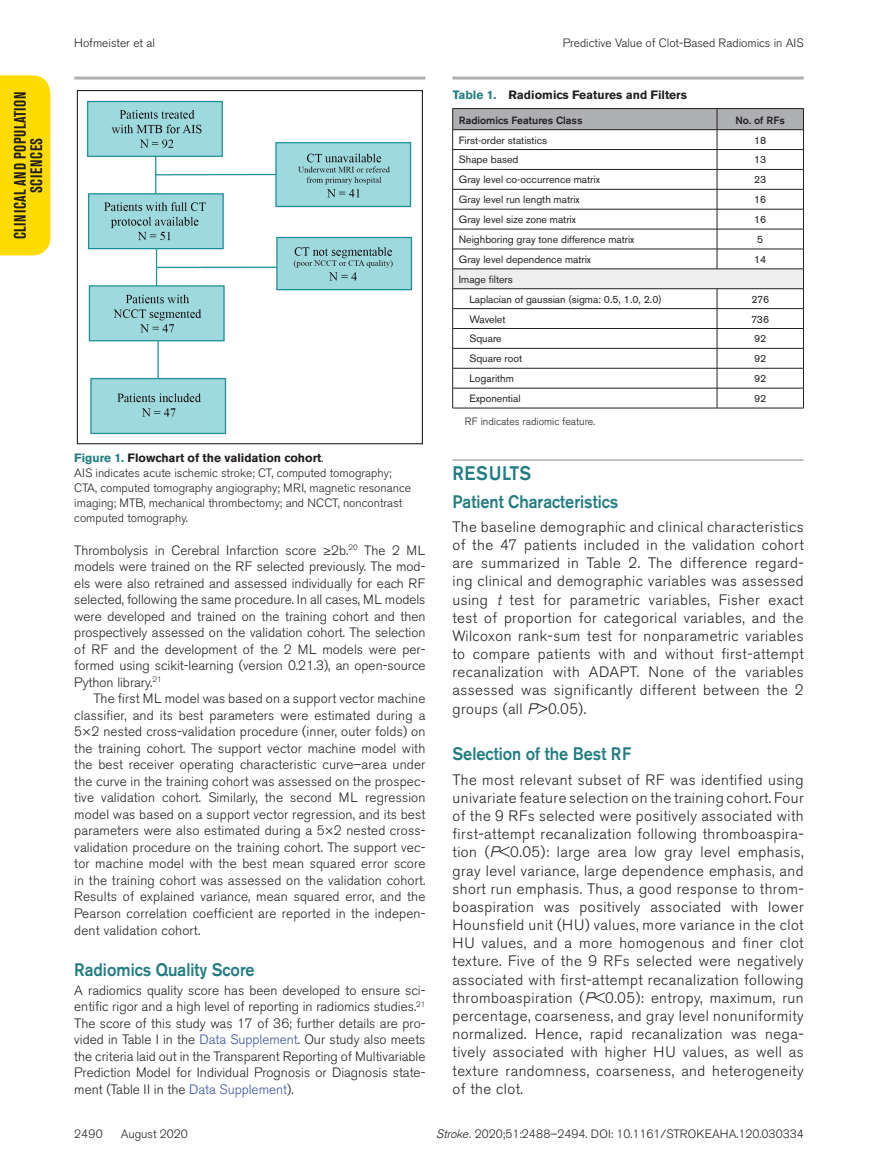
<style>
.page{position:relative;width:878px;height:1175px;background:#fff}
.page>*{position:absolute;margin:0;border:0;box-sizing:border-box;transform-origin:0 0}
.t1{font:500 19.5px "Akzidenz Grotesk BE";letter-spacing:.04em;color:#227d82;scale:.9 1}
.t2{font:500 18px "Akzidenz Grotesk BE";color:#227d82;scale:.9 1}
.t3{font:700 condensed 16.5px/16.5px "Akzidenz Grotesk BE";letter-spacing:.045em;color:#231f20;text-align:center;scale:.9 1}
.t4{font:300 15px/18.1px "Akzidenz Grotesk BE";letter-spacing:.03em;color:#231f20;text-align:justify}
.t5{font:300 13.5px/16.5px "Akzidenz Grotesk BE";color:#231f20;text-align:justify}
.t6{font:300 12px/15px "Akzidenz Grotesk BE";color:#231f20}
.t7{font:700 12px "Akzidenz Grotesk BE";color:#231f20}
.t8{font:10.5px/20px "Akzidenz Grotesk BE";color:#231f20}
.t9{font:500 10.5px "Akzidenz Grotesk BE";color:#231f20}
.t10{font:300 10.5px "Akzidenz Grotesk BE";color:#231f20}
.s1{color:#227d82}
.s2{font-weight:700;color:#227d82}
.s3{font-weight:700}
.s4{font-family:"Myriad Pro";font-weight:400}
.s5{color:#3a53a3}
.s6{font-family:"Akzidenz Grotesk";font-style:italic}
</style>
<div class="page">
<svg style="left:74px;top:76px;width:351px;height:4px"></svg>
<svg style="left:452px;top:76px;width:351px;height:4px"></svg>
<div style="left:0;top:75px;width:50px;height:180px;background:#ffdc01"></div>
<hr style="left:452px;top:459px;width:351px;height:2px;background:#aeafb3">
<svg style="left:76px;top:90px;width:347px;height:355px"></svg>
<hr style="left:452px;top:108px;width:265px;height:1px;background:#231f20">
<hr style="left:717px;top:108px;width:86px;height:1px;background:#231f20">
<svg style="left:452px;top:109px;width:352px;height:299px"></svg>
<hr style="left:452px;top:408px;width:265px;height:1px;background:#231f20">
<hr style="left:717px;top:408px;width:86px;height:1px;background:#231f20">
<p class="t3" style="left:12px;top:239px;width:165px;rotate:-90deg">CLINICAL AND POPULATION<br>SCIENCES</p>
<p class="t6" style="left:74px;top:36px;width:82px">Hofmeister et al</p>
<p class="t6" style="left:562px;top:36px;width:242px">Predictive Value of Clot-Based Radiomics in AIS</p>
<p class="t7" style="left:452px;top:88px;width:236px"><span class="s1">Table 1.</span> Radiomics Features and Filters</p>
<p class="t9" style="left:459px;top:113px;width:125px">Radiomics Features Class</p>
<p class="t9" style="left:735px;top:113px;width:51px">No. of RFs</p>
<p class="t8" style="left:459px;top:130px;width:90px">First-order statistics</p>
<p class="t8" style="left:754px;top:130px;width:14px">18</p>
<p class="t8" style="left:459px;top:150px;width:61px">Shape based</p>
<p class="t8" style="left:754px;top:150px;width:14px">13</p>
<p class="t8" style="left:459px;top:170px;width:142px">Gray level co-occurrence matrix</p>
<p class="t8" style="left:754px;top:170px;width:14px">23</p>
<p class="t8" style="left:459px;top:189px;width:122px">Gray level run length matrix</p>
<p class="t8" style="left:754px;top:189px;width:14px">16</p>
<p class="t8" style="left:459px;top:209px;width:119px">Gray level size zone matrix</p>
<p class="t8" style="left:754px;top:209px;width:14px">16</p>
<p class="t8" style="left:459px;top:229px;width:177px">Neighboring gray tone difference matrix</p>
<p class="t8" style="left:757px;top:229px;width:8px">5</p>
<p class="t8" style="left:459px;top:249px;width:134px">Gray level dependence matrix</p>
<p class="t8" style="left:754px;top:249px;width:14px">14</p>
<p class="t8" style="left:469px;top:269px;width:194px;text-indent:-10px">Image filters<br>Laplacian of gaussian (sigma: 0.5, 1.0, 2.0)</p>
<p class="t8" style="left:751px;top:289px;width:19px">276</p>
<p class="t6" style="left:74px;top:451px;width:338px"><span class="s2">Figure 1.</span> <span class="s3">Flowchart of the validation cohort</span>.<br>AIS indicates acute ischemic stroke; CT, computed tomography; CTA, computed tomography angiography; MRI, magnetic resonance imaging; MTB, mechanical thrombectomy; and NCCT, noncontrast computed tomography.</p>
<p class="t5" style="left:74px;top:542px;width:353px">Thrombolysis in Cerebral Infarction score <span class="s4">≥</span>2b.<sup>20</sup> The 2 ML models were trained on the RF selected previously. The mod&shy;els were also retrained and assessed individually for each RF selected, following the same procedure. In all cases, ML models were developed and trained on the training cohort and then prospectively assessed on the validation cohort. The selection of RF and the development of the 2 ML models were per&shy;formed using scikit-learning (version 0.21.3), an open-source Python library.<sup>21</sup></p>
<p class="t5" style="left:74px;top:691px;width:353px;text-indent:19px">The first ML model was based on a support vector machine classifier, and its best parameters were estimated during a 5×2 nested cross-validation procedure (inner, outer folds) on the training cohort. The support vector machine model with the best receiver operating characteristic curve–area under the curve in the training cohort was assessed on the prospec&shy;tive validation cohort. Similarly, the second ML regression model was based on a support vector regression, and its best parameters were also estimated during a 5×2 nested cross&shy;validation procedure on the training cohort. The support vec&shy;tor machine model with the best mean squared error score in the training cohort was assessed on the validation cohort.<br>Results of explained variance, mean squared error, and the Pearson correlation coefficient are reported in the indepen&shy;dent validation cohort.</p>
<h2 class="t2" style="left:74px;top:958px;width:202px">Radiomics Quality Score</h2>
<p class="t5" style="left:74px;top:982px;width:353px">A radiomics quality score has been developed to ensure sci&shy;entific rigor and a high level of reporting in radiomics studies.<sup>21<br></sup>The score of this study was 17 of 36; further details are pro&shy;vided in Table I in the <span class="s5">Data Supplement</span>. Our study also meets the criteria laid out in the Transparent Reporting of Multivariable Prediction Model for Individual Prognosis or Diagnosis state&shy;ment (Table II in the <span class="s5">Data Supplement</span>).</p>
<p class="t8" style="left:469px;top:309px;width:38px">Wavelet</p>
<p class="t8" style="left:751px;top:309px;width:20px">736</p>
<p class="t8" style="left:469px;top:329px;width:34px">Square</p>
<p class="t8" style="left:754px;top:329px;width:14px">92</p>
<p class="t8" style="left:469px;top:349px;width:54px">Square root</p>
<p class="t8" style="left:754px;top:349px;width:14px">92</p>
<p class="t8" style="left:469px;top:368px;width:46px">Logarithm</p>
<p class="t8" style="left:754px;top:368px;width:14px">92</p>
<p class="t8" style="left:469px;top:388px;width:53px">Exponential</p>
<p class="t8" style="left:754px;top:388px;width:14px">92</p>
<p class="t10" style="left:464px;top:415px;width:132px">RF indicates radiomic feature.</p>
<h1 class="t1" style="left:452px;top:461px;width:89px">RESULTS</h1>
<h2 class="t2" style="left:452px;top:490px;width:186px">Patient Characteristics</h2>
<p class="t4" style="left:452px;top:518px;width:353px">The baseline demographic and clinical characteristics of the 47 patients included in the validation cohort are summarized in Table 2. The difference regard&shy;ing clinical and demographic variables was assessed using <span class="s6">t</span> test for parametric variables, Fisher exact test of proportion for categorical variables, and the Wilcoxon rank-sum test for nonparametric variables to compare patients with and without first-attempt recanalization with ADAPT. None of the variables assessed was significantly different between the 2 groups (all <span class="s6">P</span>&gt;0.05).</p>
<h2 class="t2" style="left:452px;top:743px;width:200px">Selection of the Best RF</h2>
<p class="t4" style="left:452px;top:770px;width:353px">The most relevant subset of RF was identified using univariate feature selection on the training cohort. Four of the 9 RFs selected were positively associated with first-attempt recanalization following thromboaspira&shy;tion (<span class="s6">P</span>&lt;0.05): large area low gray level emphasis, gray level variance, large dependence emphasis, and short run emphasis. Thus, a good response to throm&shy;boaspiration was positively associated with lower Hounsfield unit (HU) values, more variance in the clot HU values, and a more homogenous and finer clot texture. Five of the 9 RFs selected were negatively associated with first-attempt recanalization following thromboaspiration (<span class="s6">P</span>&lt;0.05): entropy, maximum, run percentage, coarseness, and gray level nonuniformity normalized. Hence, rapid recanalization was nega&shy;tively associated with higher HU values, as well as texture randomness, coarseness, and heterogeneity of the clot.</p>
<p class="t6" style="left:74px;top:1126px;width:30px">2490</p>
<p class="t6" style="left:121px;top:1126px;width:68px">August 2020</p>
<p class="t6" style="left:436px;top:1126px;width:369px"><span class="s6">Stroke.</span> 2020;51:2488–2494. DOI: 10.1161/STROKEAHA.120.030334</p>
</div>
